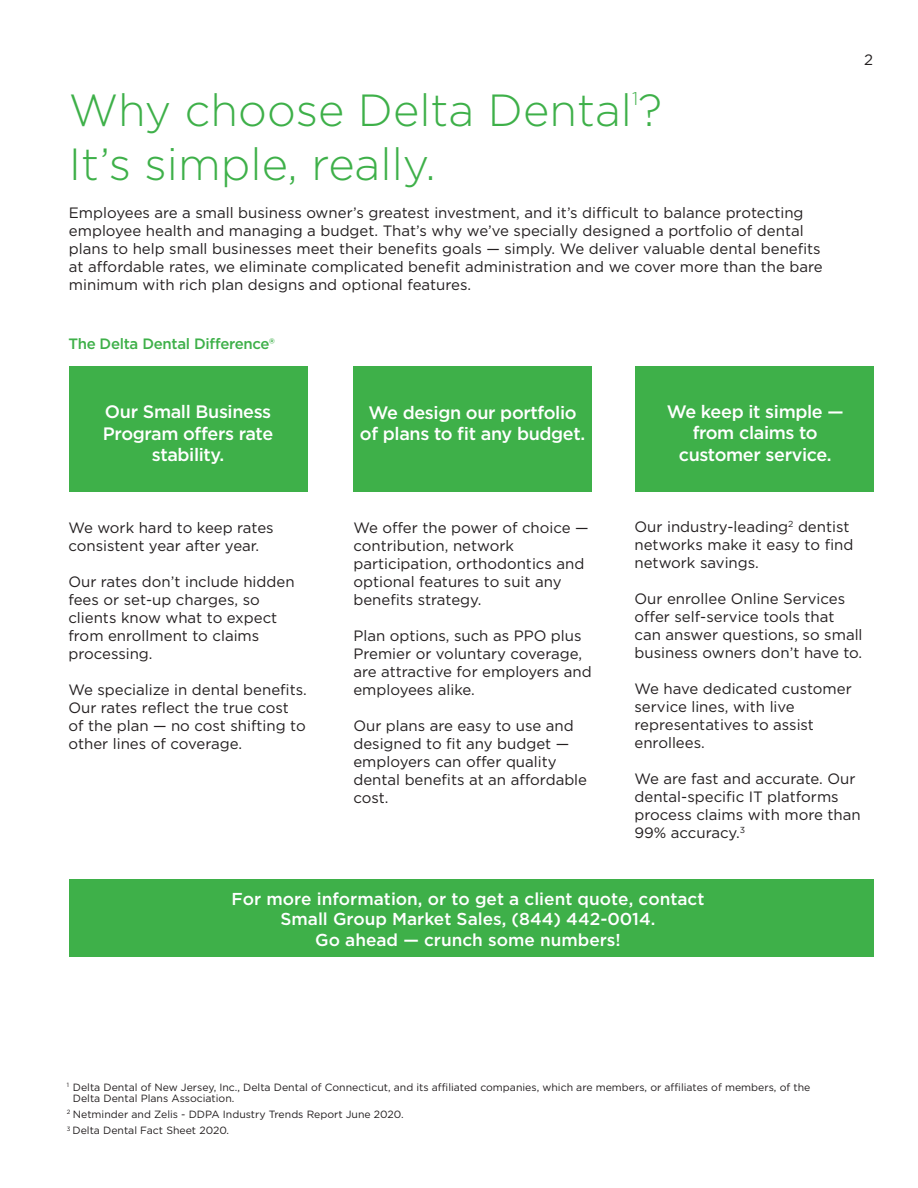
<style>
.page{position:relative;width:918px;height:1188px;background:#fff}
.page>*{position:absolute;margin:0;border:0;box-sizing:border-box;transform-origin:0 0}
.Titles{font:300 45px "Gotham";color:#3eb049}
.Titles-2{font:300 18.3px "Gotham";color:#3eb049}
.Callouts{font:500 18px/21.6px "Gotham";letter-spacing:-.02em;color:#fff;text-align:center}
.Callouts-2{font:500 17.25px/20.7px "Gotham";color:#fff;text-align:center}
.Body{font:15px/18px "Gotham";color:#231f20}
.SubHeader1{font:500 15px "Gotham";letter-spacing:-.02em;color:#3eb049}
.Footnotes{font:10.5px/10.8px "Gotham";color:#231f20}
</style>
<div class="page">
<div style="left:69px;top:367px;width:238px;height:125px;background:#3eb049"></div>
<div style="left:69px;top:879px;width:805px;height:78px;background:#3eb049"></div>
<div style="left:354px;top:367px;width:238px;height:125px;background:#3eb049"></div>
<div style="left:636px;top:367px;width:238px;height:125px;background:#3eb049"></div>
<p class="Titles-2" style="left:632px;top:87px;width:8px">1</p>
<p class="Titles" style="left:69px;top:82px;width:595px">Why choose Delta Dental?</p>
<p class="Titles" style="left:69px;top:136px;width:368px">It’s simple, really.</p>
<p class="Body" style="left:69px;top:203px;width:755px">Employees are a small business owner’s greatest investment, and it’s difficult to balance protecting employee health and managing a budget. That’s why we’ve specially designed a portfolio of dental plans to help small businesses meet their benefits goals — simply. We deliver valuable dental benefits at affordable rates, we eliminate complicated benefit administration and we cover more than the bare minimum with rich plan designs and optional features.</p>
<p class="SubHeader1" style="left:68px;top:334px;width:208px">The Delta Dental Difference®</p>
<p class="Callouts" style="left:103px;top:401px;width:172px">Our Small Business<br>Program offers rate stability.</p>
<p class="Callouts" style="left:360px;top:401px;width:227px">We design our portfolio of plans to fit any budget.</p>
<p class="Callouts" style="left:667px;top:400px;width:178px">We keep it simple — from claims to customer service.</p>
<p class="Body" style="left:864px;top:50px;width:10px">2</p>
<p class="Body" style="left:68px;top:518px;width:207px">We work hard to keep rates consistent year after year.</p>
<p class="Body" style="left:68px;top:572px;width:228px">Our rates don’t include hidden fees or set-up charges, so clients know what to expect from enrollment to claims processing.</p>
<p class="Body" style="left:68px;top:680px;width:240px">We specialize in dental benefits.<br>Our rates reflect the true cost of the plan — no cost shifting to other lines of coverage.</p>
<p class="Body" style="left:353px;top:518px;width:237px">We offer the power of choice — contribution, network participation, orthodontics and optional features to suit any benefits strategy.</p>
<p class="Body" style="left:353px;top:626px;width:240px">Plan options, such as PPO plus<br>Premier or voluntary coverage, are attractive for employers and employees alike.</p>
<p class="Body" style="left:353px;top:716px;width:235px">Our plans are easy to use and designed to fit any budget — employers can offer quality dental benefits at an affordable cost.</p>
<p class="Body" style="left:634px;top:517px;width:220px">Our industry-leading<sup>2</sup> dentist networks make it easy to find network savings.</p>
<p class="Body" style="left:634px;top:589px;width:230px">Our enrollee Online Services offer self-service tools that can answer questions, so small business owners don’t have to.</p>
<p class="Body" style="left:634px;top:679px;width:219px">We have dedicated customer service lines, with live representatives to assist enrollees.</p>
<p class="Body" style="left:634px;top:769px;width:228px">We are fast and accurate. Our dental-specific IT platforms process claims with more than<br>99% accuracy.<sup>3</sup></p>
<p class="Callouts-2" style="left:231px;top:888px;width:475px">For more information, or to get a client quote, contact<br>Small Group Market Sales, (844) 442-0014.<br>Go ahead — crunch some numbers!</p>
<p class="Footnotes" style="left:73px;top:1081px;width:739px;text-indent:-6px"><sup>1</sup> Delta Dental of New Jersey, Inc., Delta Dental of Connecticut, and its affiliated companies, which are members, or affiliates of members, of the<br>Delta Dental Plans Association.</p>
<p class="Footnotes" style="left:67px;top:1108px;width:338px"><sup>2</sup> Netminder and Zelis - DDPA Industry Trends Report June 2020.</p>
<p class="Footnotes" style="left:67px;top:1125px;width:164px"><sup>3</sup> Delta Dental Fact Sheet 2020.</p>
</div>
